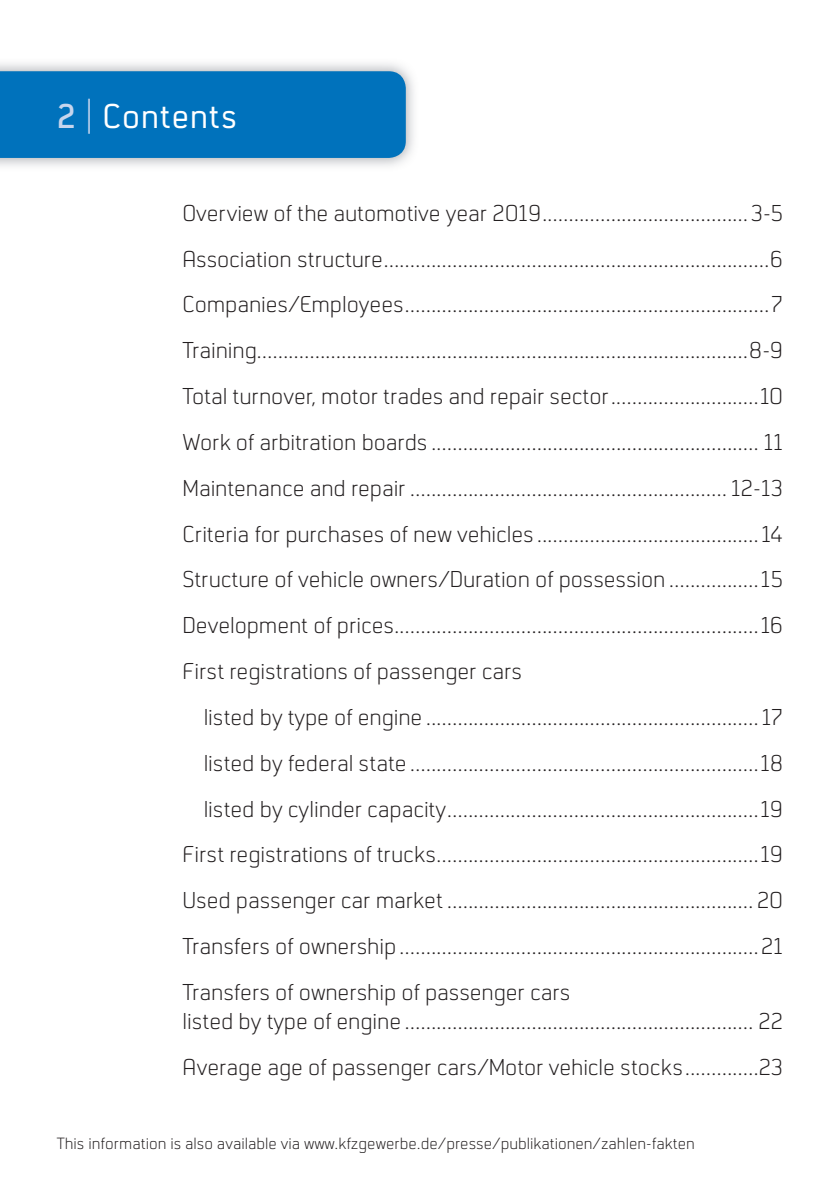
<style>
.page{position:relative;width:840px;height:1191px;background:#fff}
.page>*{position:absolute;margin:0;border:0;box-sizing:border-box;transform-origin:0 0}
.t1{font:36px "Neustadt";letter-spacing:.02em;color:#fff}
.t2{font:300 24px/46px "Neustadt";letter-spacing:-.005em;color:#231f20;text-align:justify}
.t3{font:300 16.8px "Neustadt";color:#231f20}
.s1{font-weight:600;color:#c6d5ed}
.s2{font-weight:300;color:#c6d5ed}
</style>
<div class="page">
<img style="left:0;top:63px;width:414px;height:103px">
<div style="left:0;top:71px;width:405px;height:87px;background:#0072bc"></div>
<h1 class="t1" style="left:57px;top:97px;width:182px"><span class="s1">2</span> <span class="s2">|</span> Contents</h1>
<p class="t2" style="left:182px;top:190px;width:602px">Overview of the automotive year 2019 .......................................3-5<br>Association structure .........................................................................6<br>Companies/Employees .....................................................................7<br>Training.............................................................................................8-9<br>Total turnover, motor trades and repair sector ............................10<br>Work of arbitration boards .............................................................. 11<br>Maintenance and repair ............................................................ 12-13<br>Criteria for purchases of new vehicles ..........................................14<br>Structure of vehicle owners/Duration of possession .................15<br>Development of prices.....................................................................16<br>First registrations of passenger cars</p>
<p class="t2" style="left:203px;top:694px;width:580px">listed by type of engine ............................................................... 17</p>
<p class="t2" style="left:203px;top:740px;width:580px">listed by federal state ..................................................................18</p>
<p class="t2" style="left:203px;top:786px;width:580px">listed by cylinder capacity ...........................................................19</p>
<p class="t2" style="left:182px;top:832px;width:601px">First registrations of trucks .............................................................19</p>
<p class="t2" style="left:182px;top:878px;width:601px">Used passenger car market ..........................................................20</p>
<p class="t2" style="left:182px;top:923px;width:601px">Transfers of ownership ....................................................................21</p>
<p class="t2" style="left:182px;top:969px;width:389px">Transfers of ownership of passenger cars</p>
<p class="t2" style="left:182px;top:998px;width:601px">listed by type of engine .................................................................. 22<br>Average age of passenger cars/Motor vehicle stocks ..............23</p>
<p class="t3" style="left:57px;top:1135px;width:639px">This information is also available via www.kfzgewerbe.de/presse/publikationen/zahlen-fakten</p>
</div>
